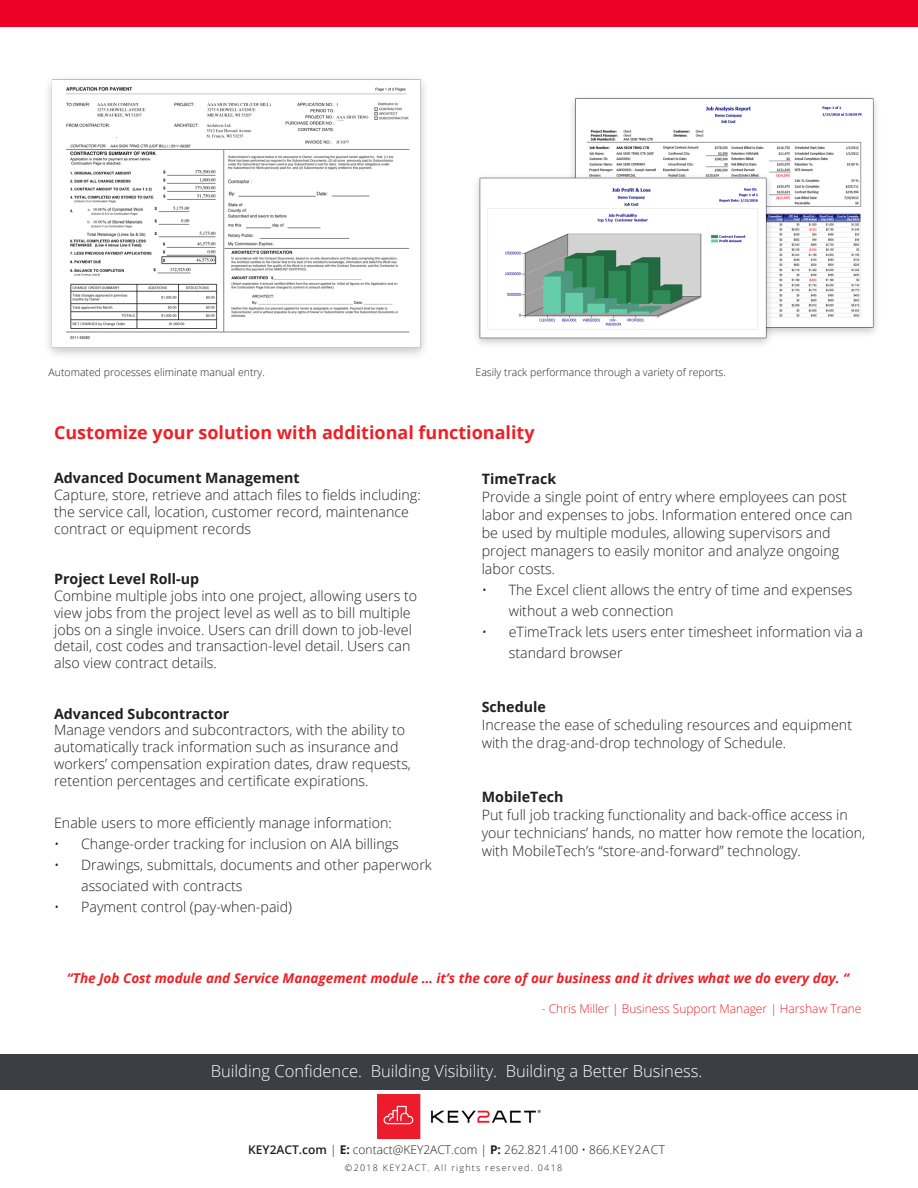
<style>
.page{position:relative;width:918px;height:1188px;background:#fff}
.page>*{position:absolute;margin:0;border:0;box-sizing:border-box;transform-origin:0 0}
.t1{font:700 18px "Open Sans";color:#ee2026}
.t2{font:300 16.5px "Open Sans";color:#fff}
.t3{font:300 14.25px/18px "Open Sans";color:#231f20}
.t4{font:700 14.25px "Open Sans";color:#231f20}
.t5{font:italic 700 13.5px "Open Sans";color:#ee2026}
.t6{font:300 12px "Open Sans";color:#231f20}
.t7{font:300 12px "Open Sans";color:#ee2026}
.t8{font:300 10.5px "Open Sans";color:#231f20}
.t9{font:300 9px "Open Sans";letter-spacing:.14em;color:#231f20}
.s1{font-weight:600}
.s2{font-weight:700}
</style>
<div class="page">
<div style="left:0;top:1055px;width:918px;height:35px;background:#3d3e44"></div>
<div style="left:0;top:0;width:918px;height:27px;background:#ef0027"></div>
<img style="left:48px;top:79px;width:377px;height:276px">
<img style="left:476px;top:98px;width:401px;height:247px">
<img style="left:377px;top:1095px;width:164px;height:43px">
<p class="t8" style="left:49px;top:365px;width:218px">Automated processes eliminate manual entry.</p>
<p class="t8" style="left:476px;top:365px;width:252px">Easily track performance through a variety of reports.</p>
<p class="t1" style="left:54px;top:420px;width:482px">Customize your solution with additional functionality</p>
<p class="t4" style="left:54px;top:468px;width:247px">Advanced Document Management</p>
<p class="t3" style="left:54px;top:486px;width:368px">Capture, store, retrieve and attach files to fields including:</p>
<p class="t3" style="left:54px;top:502px;width:356px">the service call, location, customer record, maintenance</p>
<p class="t3" style="left:54px;top:519px;width:199px">contract or equipment records</p>
<p class="t4" style="left:54px;top:569px;width:147px">Project Level Roll-up</p>
<p class="t3" style="left:54px;top:586px;width:365px">Combine multiple jobs into one project, allowing users to</p>
<p class="t3" style="left:54px;top:603px;width:358px">view jobs from the project level as well as to bill multiple</p>
<p class="t3" style="left:54px;top:620px;width:359px">jobs on a single invoice. Users can drill down to job-level</p>
<p class="t3" style="left:54px;top:637px;width:358px">detail, cost codes and transaction-level detail. Users can</p>
<p class="t3" style="left:54px;top:654px;width:164px">also view contract details.</p>
<p class="t4" style="left:54px;top:703px;width:177px">Advanced Subcontractor</p>
<p class="t3" style="left:54px;top:721px;width:353px">Manage vendors and subcontractors, with the ability to</p>
<p class="t3" style="left:54px;top:738px;width:346px">automatically track information such as insurance and</p>
<p class="t3" style="left:54px;top:754px;width:358px">workers’ compensation expiration dates, draw requests,</p>
<p class="t3" style="left:54px;top:771px;width:316px">retention percentages and certificate expirations.</p>
<p class="t3" style="left:54px;top:814px;width:339px">Enable users to more efficiently manage information:</p>
<p class="t3" style="left:54px;top:835px;width:346px">• Change-order tracking for inclusion on AIA billings</p>
<p class="t3" style="left:81px;top:854px;width:352px;line-height:21px;text-indent:-27px">• Drawings, submittals, documents and other paperwork associated with contracts</p>
<p class="t3" style="left:54px;top:898px;width:240px">• Payment control (pay-when-paid)</p>
<p class="t4" style="left:482px;top:468px;width:76px">TimeTrack</p>
<p class="t3" style="left:482px;top:487px;width:372px">Provide a single point of entry where employees can post labor and expenses to jobs. Information entered once can</p>
<p class="t3" style="left:482px;top:523px;width:350px">be used by multiple modules, allowing supervisors and</p>
<p class="t3" style="left:482px;top:541px;width:359px">project managers to easily monitor and analyze ongoing labor costs.</p>
<p class="t3" style="left:509px;top:578px;width:345px;line-height:21px;text-indent:-27px">• The Excel client allows the entry of time and expenses without a web connection</p>
<p class="t3" style="left:509px;top:620px;width:356px;line-height:21px;text-indent:-27px">• eTimeTrack lets users enter timesheet information via a standard browser</p>
<p class="t4" style="left:482px;top:696px;width:66px">Schedule</p>
<p class="t3" style="left:482px;top:715px;width:372px">Increase the ease of scheduling resources and equipment with the drag-and-drop technology of Schedule.</p>
<p class="t4" style="left:482px;top:786px;width:83px">MobileTech</p>
<p class="t3" style="left:482px;top:805px;width:385px">Put full job tracking functionality and back-office access in your technicians’ hands, no matter how remote the location, with MobileTech’s “store-and-forward” technology.</p>
<p class="t5" style="left:67px;top:968px;width:784px">“The Job Cost module and Service Management module … it’s the core of our business and it drives what we do every day. “</p>
<p class="t7" style="left:542px;top:1000px;width:321px">- Chris Miller | Business Support Manager | Harshaw Trane</p>
<p class="t2" style="left:211px;top:1060px;width:493px">Building Confidence. Building Visibility. Building a Better Business.</p>
<p class="t6" style="left:248px;top:1141px;width:419px"><span class="s1">KEY2ACT.com</span> | <span class="s2">E:</span> contact@KEY2ACT.com | <span class="s2">P:</span> 262.821.4100 • 866.KEY2ACT</p>
<p class="t9" style="left:345px;top:1161px;width:219px">©2018 KEY2ACT. All rights reserved. 0418</p>
</div>
